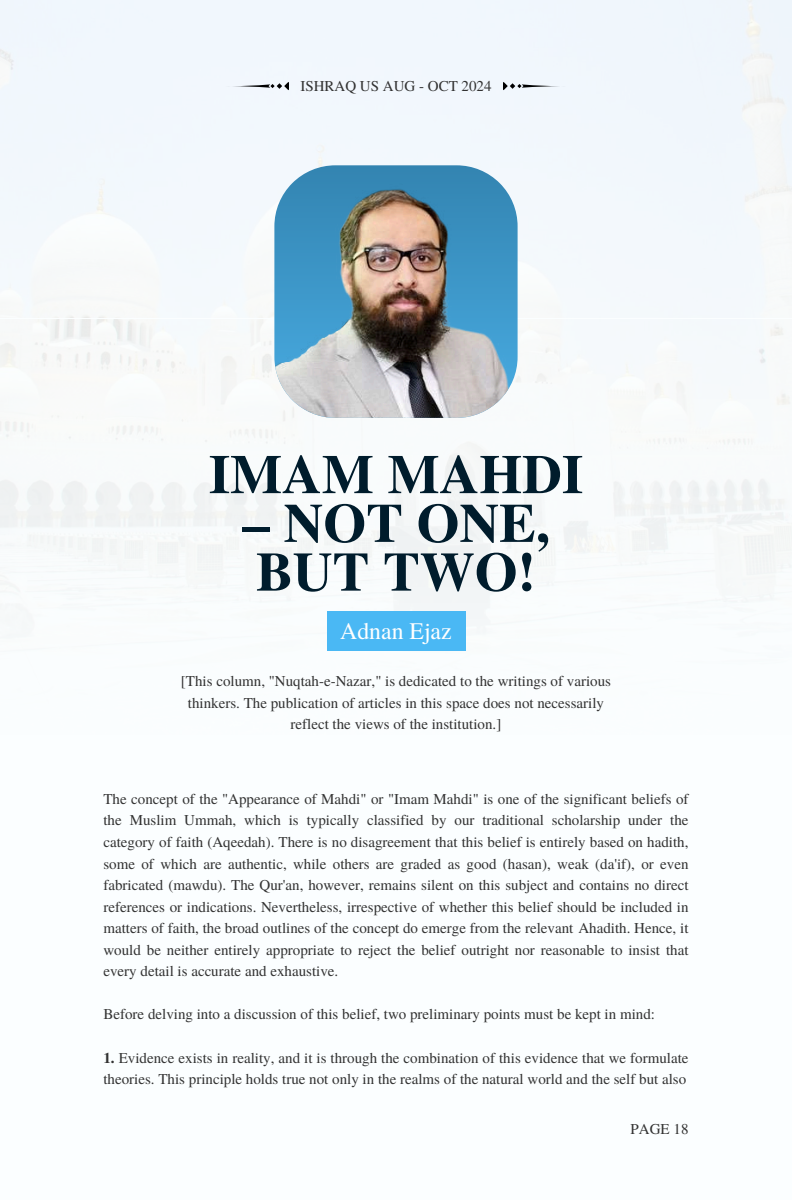
<style>
.page{position:relative;width:792px;height:1200px;background:#fff}
.page>*{position:absolute;margin:0;border:0;box-sizing:border-box;transform-origin:0 0}
.t1{font:700 55px/48.8px "Te X Gyre Termes";color:#001c2c}
.t2{font:23.75px "Te X Gyre Termes";color:#fff}
.t3{font:15px/21.5px "Te X Gyre Termes";color:#323232;text-align:justify}
.s1{font-weight:700}
</style>
<div class="page">
<div style="left:0;top:0;width:791px;height:1200px;background:#fbfeff"></div>
<div style="left:0;top:0;width:791px;height:545px;background:#f2f7fc"></div>
<div style="left:0;top:319px;width:395px;height:418px;background:#f9fbfb"></div>
<div style="left:396px;top:319px;width:395px;height:418px;background:#f9fbfc"></div>
<svg style="left:274px;top:165px;width:243px;height:253px;fill:#368ab8"></svg>
<div style="left:327px;top:611px;width:138px;height:40px;background:#4ab8f4"></div>
<svg style="left:225px;top:82px;width:63px;height:8px"></svg>
<svg style="left:504px;top:82px;width:62px;height:8px"></svg>
<img style="left:274px;top:183px;width:243px;height:235px;border-radius:61px">
<p class="t3" style="left:300px;top:74px;width:193px">ISHRAQ US AUG - OCT 2024</p>
<h1 class="t1" style="left:209px;top:447px;width:376px">IMAM MAHDI</h1>
<h1 class="t1" style="left:242px;top:496px;width:309px">– NOT ONE,<br>BUT TWO!</h1>
<h2 class="t2" style="left:340px;top:614px;width:113px">Adnan Ejaz</h2>
<p class="t3" style="left:181px;top:670px;width:431px;text-align:center">[This column, "Nuqtah-e-Nazar," is dedicated to the writings of various thinkers. The publication of articles in this space does not necessarily reflect the views of the institution.]</p>
<p class="t3" style="left:103px;top:787px;width:586px">The concept of the "Appearance of Mahdi" or "Imam Mahdi" is one of the significant beliefs of the Muslim Ummah, which is typically classified by our traditional scholarship under the category of faith (Aqeedah). There is no disagreement that this belief is entirely based on hadith, some of which are authentic, while others are graded as good (hasan), weak (da'if), or even fabricated (mawdu). The Qur'an, however, remains silent on this subject and contains no direct references or indications. Nevertheless, irrespective of whether this belief should be included in matters of faith, the broad outlines of the concept do emerge from the relevant Ahadith. Hence, it would be neither entirely appropriate to reject the belief outright nor reasonable to insist that every detail is accurate and exhaustive.</p>
<p class="t3" style="left:103px;top:1003px;width:553px">Before delving into a discussion of this belief, two preliminary points must be kept in mind:</p>
<p class="t3" style="left:103px;top:1046px;width:586px"><span class="s1">1.</span> Evidence exists in reality, and it is through the combination of this evidence that we formulate theories. This principle holds true not only in the realms of the natural world and the self but also</p>
<p class="t3" style="left:630px;top:1118px;width:59px">PAGE 18</p>
</div>
